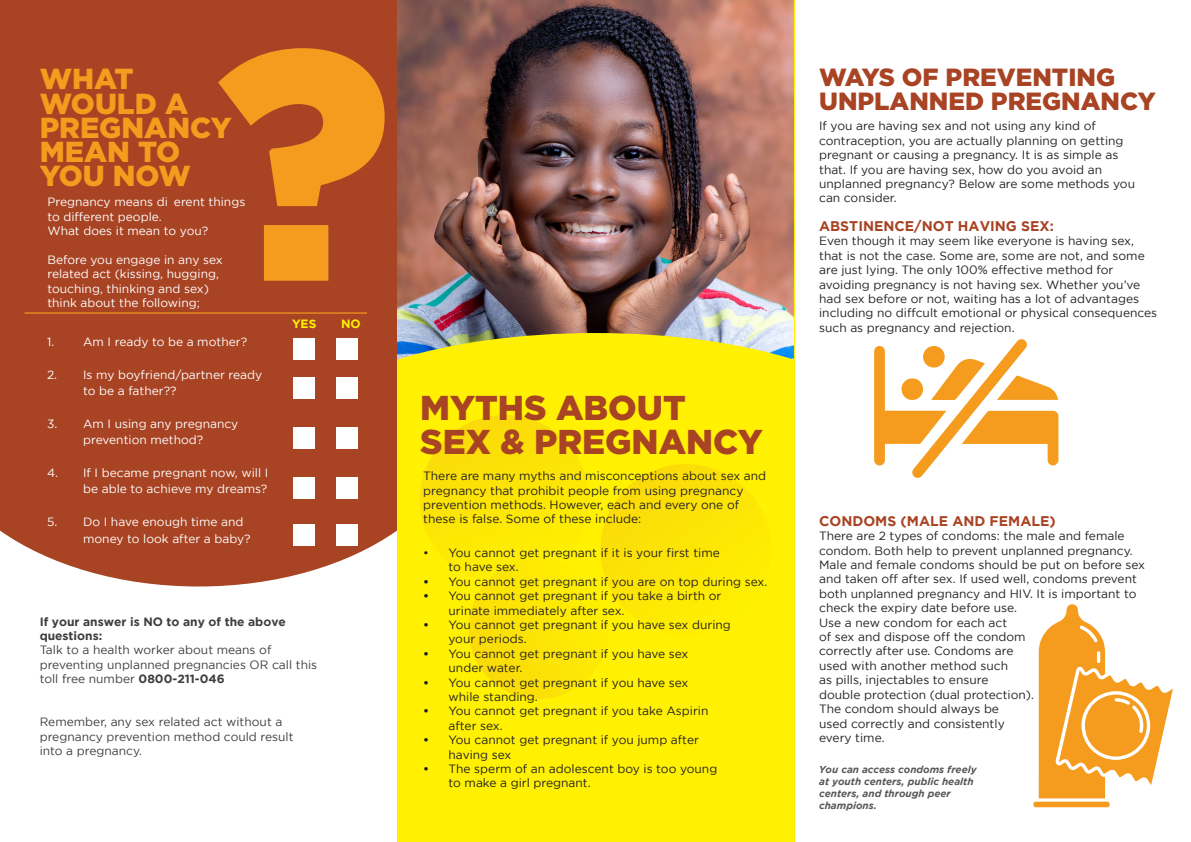
<style>
.page{position:relative;width:1191px;height:842px;background:#fff}
.page>*{position:absolute;margin:0;border:0;box-sizing:border-box;transform-origin:0 0}
.t1{font:900 34.5px/33.5px "Gotham";color:#a84323}
.t2{font:900 29px/24.2px "Gotham";color:#f59c1e}
.t3{font:900 24.9px/24.1px "Gotham";color:#a84323}
.t4{font:700 14px "Gotham";color:#a84323}
.t5{font:12px/14.4px "Gotham";color:#231f20}
.t6{font:12px/14.4px "Gotham";color:#fff}
.t7{font:12px/14.4px "Gotham";color:#3e3e3f}
.t8{font:700 12px/14.4px "Gotham";color:#3e3e3f}
.t9{font:700 12px "Gotham";color:#fff101}
.t10{font:italic 700 10px/12px "Gotham";color:#57585a}
.s1{font-weight:700}
</style>
<div class="page">
<div style="left:0;top:0;width:397px;height:586px;background:#a84323"></div>
<div style="left:397px;top:0;width:397px;height:842px;background:#fff101"></div>
<div style="left:294px;top:339px;width:21px;height:21px;background:#fff"></div>
<div style="left:337px;top:339px;width:21px;height:21px;background:#fff"></div>
<div style="left:294px;top:377px;width:21px;height:21px;background:#fff"></div>
<div style="left:337px;top:377px;width:21px;height:21px;background:#fff"></div>
<div style="left:294px;top:427px;width:21px;height:22px;background:#fff"></div>
<div style="left:337px;top:427px;width:21px;height:22px;background:#fff"></div>
<div style="left:294px;top:478px;width:21px;height:21px;background:#fff"></div>
<div style="left:337px;top:478px;width:21px;height:21px;background:#fff"></div>
<div style="left:294px;top:525px;width:21px;height:21px;background:#fff"></div>
<div style="left:337px;top:525px;width:21px;height:21px;background:#fff"></div>
<div style="left:1033px;top:802px;width:76px;height:5px;background:#f59c1e;border-radius:2px"></div>
<svg style="left:1038px;top:604px;width:135px;height:194px"></svg>
<svg style="left:874px;top:339px;width:184px;height:139px"></svg>
<svg style="left:218px;top:48px;width:167px;height:233px;background:#cc6d20"></svg>
<hr style="left:24px;top:312px;width:343px;height:2px;background:#f59c1e">
<svg style="left:420px;top:415px;width:337px;height:284px"></svg>
<img style="left:397px;top:0;width:397px;height:360px">
<h2 class="t2" style="left:40px;top:66px;width:193px">WHAT<br>WOULD A<br>PREGNANCY<br>MEAN TO<br>YOU NOW</h2>
<p class="t6" style="left:47px;top:195px;width:199px">Pregnancy means di erent things to different people.<br>What does it mean to you?</p>
<p class="t6" style="left:47px;top:252px;width:177px">Before you engage in any sex related act (kissing, hugging, touching, thinking and sex) think about the following;</p>
<p class="t6" style="left:47px;top:334px;width:201px">1. Am I ready to be a mother?</p>
<p class="t6" style="left:83px;top:366px;width:181px;line-height:16.4px;text-indent:-36px">2. Is my boyfriend/partner ready to be a father??</p>
<p class="t6" style="left:47px;top:415px;width:193px;line-height:16.4px;text-align:center">3. Am I using any pregnancy prevention method?</p>
<p class="t6" style="left:47px;top:464px;width:223px;line-height:16.4px;text-align:right">4. If I became pregnant now, will I be able to achieve my dreams?</p>
<p class="t6" style="left:83px;top:514px;width:169px;line-height:16.4px;text-indent:-36px">5. Do I have enough time and money to look after a baby?</p>
<p class="t9" style="left:292px;top:317px;width:26px">YES</p>
<p class="t9" style="left:341px;top:317px;width:21px">NO</p>
<p class="t8" style="left:40px;top:614px;width:248px">If your answer is NO to any of the above questions:</p>
<p class="t7" style="left:40px;top:643px;width:279px">Talk to a health worker about means of preventing unplanned pregnancies OR call this toll free number <span class="s1">0800-211-046</span></p>
<p class="t7" style="left:40px;top:715px;width:255px">Remember, any sex related act without a pregnancy prevention method could result into a pregnancy.</p>
<h1 class="t1" style="left:420px;top:390px;width:344px">MYTHS ABOUT<br>SEX &amp; PREGNANCY</h1>
<p class="t5" style="left:423px;top:469px;width:344px">There are many myths and misconceptions about sex and pregnancy that prohibit people from using pregnancy prevention methods. However, each and every one of these is false. Some of these include:</p>
<p class="t5" style="left:448px;top:545px;width:273px;text-indent:-25px">• You cannot get pregnant if it is your first time to have sex.</p>
<p class="t5" style="left:423px;top:574px;width:345px"><span class="s1">•</span> You cannot get pregnant if you are on top during sex.</p>
<p class="t5" style="left:448px;top:589px;width:274px;text-indent:-25px"><span class="s1">•</span> You cannot get pregnant if you take a birth or urinate immediately after sex.</p>
<p class="t5" style="left:448px;top:617px;width:284px;text-indent:-25px"><span class="s1">•</span> You cannot get pregnant if you have sex during your periods.</p>
<p class="t5" style="left:448px;top:646px;width:241px;text-indent:-25px"><span class="s1">•</span> You cannot get pregnant if you have sex under water.</p>
<p class="t5" style="left:448px;top:675px;width:241px;text-indent:-25px"><span class="s1">•</span> You cannot get pregnant if you have sex while standing.</p>
<p class="t5" style="left:448px;top:704px;width:261px;text-indent:-25px"><span class="s1">•</span> You cannot get pregnant if you take Aspirin after sex.</p>
<p class="t5" style="left:448px;top:733px;width:252px;text-indent:-25px"><span class="s1">•</span> You cannot get pregnant if you jump after having sex</p>
<p class="t5" style="left:448px;top:761px;width:270px;text-indent:-25px"><span class="s1">•</span> The sperm of an adolescent boy is too young to make a girl pregnant.</p>
<h3 class="t3" style="left:819px;top:64px;width:338px">WAYS OF PREVENTING<br>UNPLANNED PREGNANCY</h3>
<p class="t5" style="left:819px;top:119px;width:317px">If you are having sex and not using any kind of contraception, you are actually planning on getting pregnant or causing a pregnancy. It is as simple as that. If you are having sex, how do you avoid an unplanned pregnancy? Below are some methods you can consider.</p>
<p class="t4" style="left:819px;top:218px;width:236px">ABSTINENCE/NOT HAVING SEX:</p>
<p class="t5" style="left:819px;top:234px;width:339px">Even though it may seem like everyone is having sex, that is not the case. Some are, some are not, and some are just lying. The only 100% effective method for avoiding pregnancy is not having sex. Whether you’ve had sex before or not, waiting has a lot of advantages including no diffcult emotional or physical consequences such as pregnancy and rejection.</p>
<p class="t4" style="left:819px;top:513px;width:238px">CONDOMS (MALE AND FEMALE)</p>
<p class="t5" style="left:819px;top:529px;width:327px">There are 2 types of condoms: the male and female condom. Both help to prevent unplanned pregnancy.<br>Male and female condoms should be put on before sex and taken off after sex. If used well, condoms prevent both unplanned pregnancy and HIV. It is important to check the expiry date before use.<br>Use a new condom for each act<br>of sex and dispose off the condom<br>correctly after use. Condoms are<br>used with another method such<br>as pills, injectables to ensure<br>double protection (dual protection).<br>The condom should always be<br>used correctly and consistently<br>every time.</p>
<p class="t10" style="left:819px;top:763px;width:159px">You can access condoms freely at youth centers, public health centers, and through peer champions.</p>
</div>
